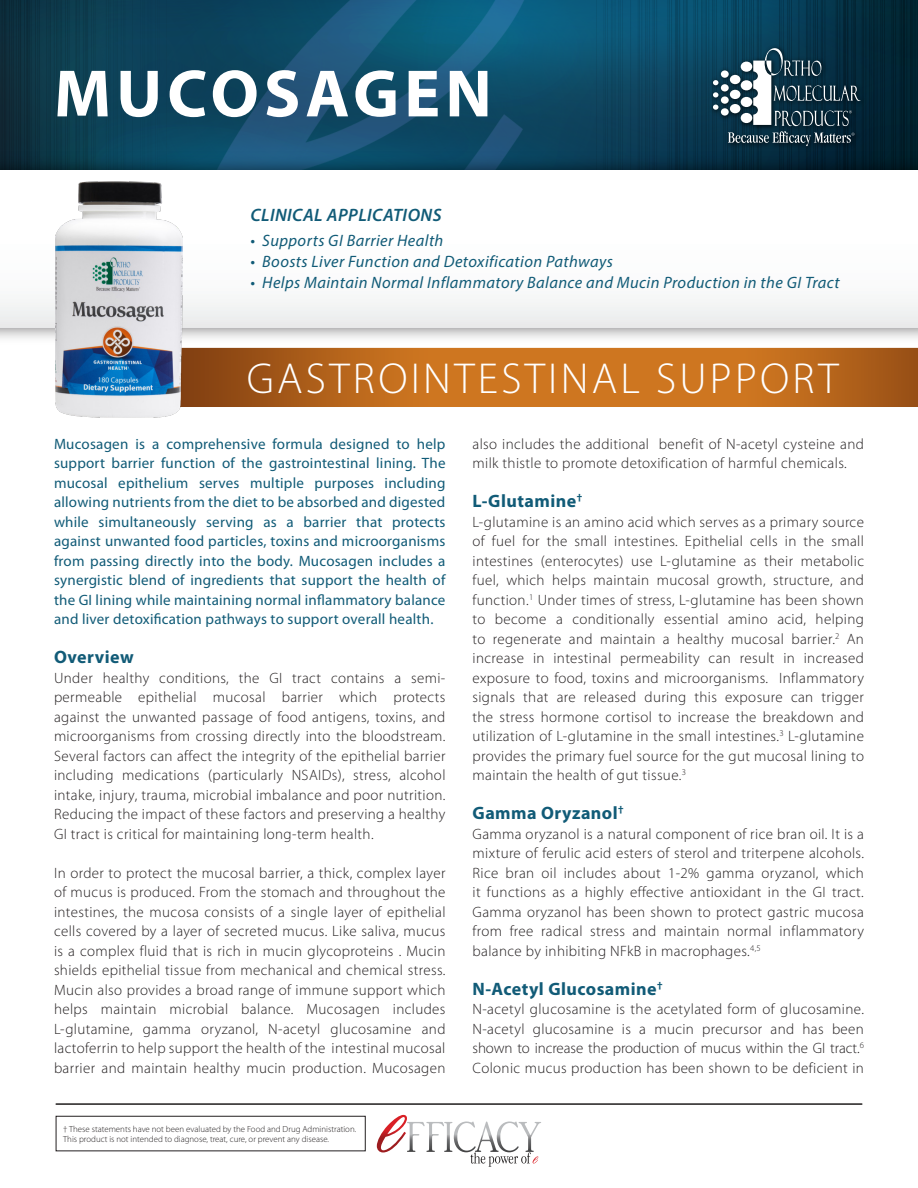
<style>
.page{position:relative;width:918px;height:1188px;background:#fff}
.page>*{position:absolute;margin:0;border:0;box-sizing:border-box;transform-origin:0 0}
.Indent_2{font:700 67.5px "Myriad Pro";letter-spacing:.075em;color:#fff}
.Indent_2-2{font:300 43.5px "Myriad Pro";letter-spacing:.075em;color:#fff}
.Indent_2-3{font:700 18px "Myriad Pro";letter-spacing:.025em;color:#115b77}
.Indent_2-4{font:italic 600 18px "Myriad Pro";letter-spacing:.025em;color:#115b77}
.Indent_2-5{font:italic 16.5px "Myriad Pro";letter-spacing:.025em;color:#115b77}
.Indent_2-6{font:300 15px/19.5px "Myriad Pro";letter-spacing:.025em;color:#231f20;text-align:justify}
.Indent_2-7{font:15px/19.5px "Myriad Pro";letter-spacing:.015em;color:#115b77;text-align:justify}
.t1{font:300 8.85px/10.6px "Myriad Pro";color:#231f20}
</style>
<div class="page">
<img style="left:0;top:0;width:918px;height:148px">
<img style="left:0;top:148px;width:918px;height:191px">
<div style="left:0;top:170px;width:918px;height:158px;background:#fff"></div>
<img style="left:183px;top:311px;width:735px;height:96px">
<img style="left:708px;top:43px;width:160px;height:111px">
<div style="left:721px;top:70px;width:8px;height:8px;background:#fff;border-radius:50%"></div>
<div style="left:721px;top:84px;width:8px;height:8px;background:#fff;border-radius:50%"></div>
<div style="left:721px;top:96px;width:8px;height:8px;background:#fff;border-radius:50%"></div>
<div style="left:721px;top:108px;width:8px;height:8px;background:#fff;border-radius:50%"></div>
<svg style="left:713px;top:80px;width:5px;height:5px"></svg>
<svg style="left:713px;top:92px;width:5px;height:6px"></svg>
<svg style="left:713px;top:105px;width:5px;height:5px"></svg>
<svg style="left:728px;top:48px;width:133px;height:98px;background:#3a5664"></svg>
<svg style="left:377px;top:1115px;width:164px;height:52px"></svg>
<hr style="left:56px;top:1103px;width:806px;height:2px;background:#211e1e">
<div style="left:56px;top:1116px;width:310px;height:35px;border:1px solid #231f20"></div>
<img style="left:55px;top:182px;width:128px;height:236px">
<p class="Indent_2" style="left:54px;top:50px;width:439px">MUCOSAGEN</p>
<p class="Indent_2-4" style="left:250px;top:203px;width:193px">CLINICAL APPLICATIONS</p>
<p class="Indent_2-5" style="left:250px;top:231px;width:194px">• Supports GI Barrier Health</p>
<p class="Indent_2-5" style="left:250px;top:252px;width:364px">• Boosts Liver Function and Detoxification Pathways</p>
<p class="Indent_2-5" style="left:250px;top:273px;width:591px">• Helps Maintain Normal Inflammatory Balance and Mucin Production in the GI Tract</p>
<p class="Indent_2-2" style="left:247px;top:352px;width:593px">GASTROINTESTINAL SUPPORT</p>
<p class="Indent_2-7" style="left:54px;top:434px;width:393px">Mucosagen is a comprehensive formula designed to help support barrier function of the gastrointestinal lining. The mucosal epithelium serves multiple purposes including allowing nutrients from the diet to be absorbed and digested while simultaneously serving as a barrier that protects against unwanted food particles, toxins and microorganisms from passing directly into the body. Mucosagen includes a synergistic blend of ingredients that support the health of the GI lining while maintaining normal inflammatory balance and liver detoxification pathways to support overall health.</p>
<p class="Indent_2-3" style="left:54px;top:646px;width:81px">Overview</p>
<p class="Indent_2-6" style="left:54px;top:668px;width:393px">Under healthy conditions, the GI tract contains a semi&shy;permeable epithelial mucosal barrier which protects against the unwanted passage of food antigens, toxins, and microorganisms from crossing directly into the bloodstream.<br>Several factors can affect the integrity of the epithelial barrier including medications (particularly NSAIDs), stress, alcohol intake, injury, trauma, microbial imbalance and poor nutrition.<br>Reducing the impact of these factors and preserving a healthy GI tract is critical for maintaining long-term health.</p>
<p class="Indent_2-6" style="left:54px;top:863px;width:393px">In order to protect the mucosal barrier, a thick, complex layer of mucus is produced. From the stomach and throughout the intestines, the mucosa consists of a single layer of epithelial cells covered by a layer of secreted mucus. Like saliva, mucus is a complex fluid that is rich in mucin glycoproteins . Mucin shields epithelial tissue from mechanical and chemical stress.<br>Mucin also provides a broad range of immune support which helps maintain microbial balance. Mucosagen includes L-glutamine, gamma oryzanol, N-acetyl glucosamine and lactoferrin to help support the health of the intestinal mucosal barrier and maintain healthy mucin production. Mucosagen</p>
<p class="t1" style="left:63px;top:1123px;width:295px">† These statements have not been evaluated by the Food and Drug Administration.<br>This product is not intended to diagnose, treat, cure, or prevent any disease.</p>
<p class="Indent_2-6" style="left:472px;top:434px;width:393px">also includes the additional benefit of N-acetyl cysteine and milk thistle to promote detoxification of harmful chemicals.</p>
<p class="Indent_2-3" style="left:472px;top:490px;width:111px">L-Glutamine<sup>†</sup></p>
<p class="Indent_2-6" style="left:472px;top:512px;width:393px">L-glutamine is an amino acid which serves as a primary source of fuel for the small intestines. Epithelial cells in the small intestines (enterocytes) use L-glutamine as their metabolic fuel, which helps maintain mucosal growth, structure, and function.<sup>1</sup> Under times of stress, L-glutamine has been shown to become a conditionally essential amino acid, helping to regenerate and maintain a healthy mucosal barrier.<sup>2</sup> An increase in intestinal permeability can result in increased exposure to food, toxins and microorganisms. Inflammatory signals that are released during this exposure can trigger the stress hormone cortisol to increase the breakdown and utilization of L-glutamine in the small intestines.<sup>3</sup> L-glutamine provides the primary fuel source for the gut mucosal lining to maintain the health of gut tissue.<sup>3</sup></p>
<p class="Indent_2-3" style="left:472px;top:802px;width:153px">Gamma Oryzanol<sup>†</sup></p>
<p class="Indent_2-6" style="left:472px;top:824px;width:393px">Gamma oryzanol is a natural component of rice bran oil. It is a mixture of ferulic acid esters of sterol and triterpene alcohols.<br>Rice bran oil includes about 1-2% gamma oryzanol, which it functions as a highly effective antioxidant in the GI tract.<br>Gamma oryzanol has been shown to protect gastric mucosa from free radical stress and maintain normal inflammatory balance by inhibiting NFkB in macrophages.<sup>4,5</sup></p>
<p class="Indent_2-3" style="left:472px;top:977px;width:192px">N-Acetyl Glucosamine<sup>†</sup></p>
<p class="Indent_2-6" style="left:472px;top:999px;width:393px">N-acetyl glucosamine is the acetylated form of glucosamine.<br>N-acetyl glucosamine is a mucin precursor and has been shown to increase the production of mucus within the GI tract.<sup>6<br></sup>Colonic mucus production has been shown to be deficient in</p>
</div>
